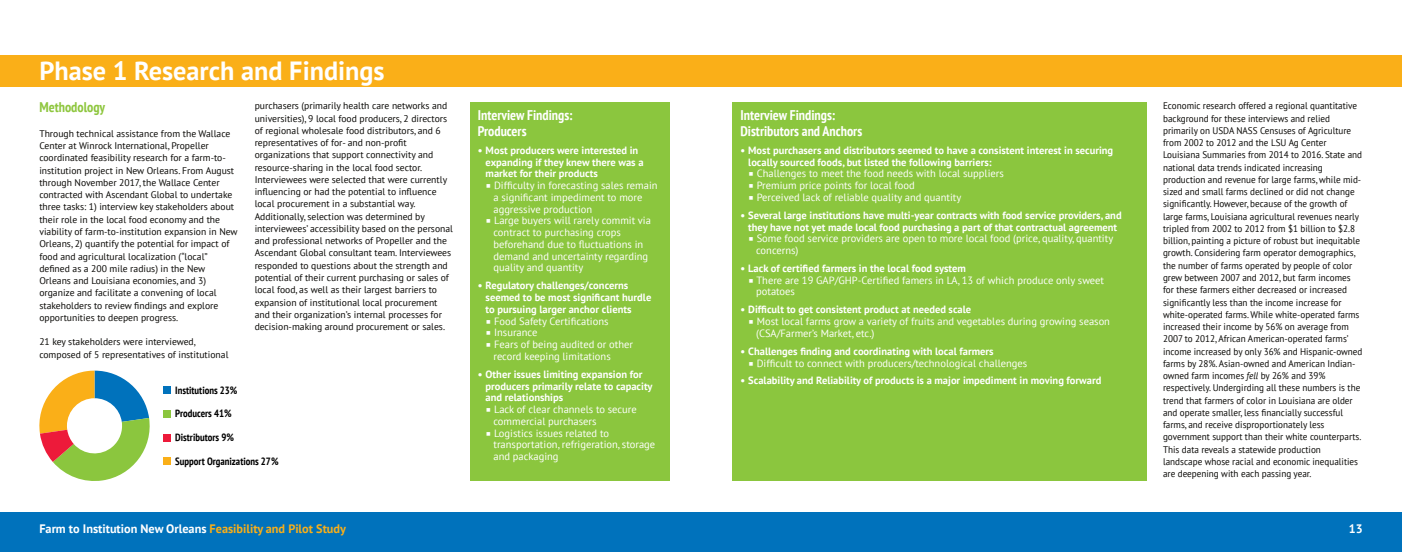
<style>
.page{position:relative;width:1402px;height:552px;background:#fff}
.page>*{position:absolute;margin:0;border:0;box-sizing:border-box;transform-origin:0 0}
.t1{font:700 26.25px "PT Sans";color:#fff}
.t2{font:700 condensed 14px/15.7px "PT Sans";color:#fff}
.t3{font:700 condensed 14px "PT Sans";color:#8ec63e}
.t4{font:700 12.25px "PT Sans";color:#fff}
.t5{font:10.5px/11.7px "PT Sans";color:#fff}
.t6{font:700 10.5px/11.7px "PT Sans";color:#fff}
.t7{font:700 condensed 10.5px "PT Sans";color:#000}
.t8{font:9.62px/12.2px "PT Sans";color:#080704}
.t9{font:9.62px/12.2px "PT Sans";color:#080704;scale:.95 1}
.s1{font-style:italic}
.s2{font-family:"Lucida Grande"}
.s3{color:#faaf18}
</style>
<div class="page">
<div style="left:0;top:512px;width:1402px;height:39px;background:#0072bc"></div>
<div style="left:0;top:55px;width:1402px;height:32px;background:#faaf18"></div>
<div style="left:470px;top:102px;width:199px;height:378px;background:#8bc63e"></div>
<div style="left:732px;top:102px;width:415px;height:378px;background:#8bc63e"></div>
<svg style="left:39px;top:370px;width:111px;height:110px"></svg>
<div style="left:163px;top:386px;width:8px;height:8px;background:#0072bc"></div>
<div style="left:163px;top:410px;width:8px;height:7px;background:#8bc63e"></div>
<div style="left:163px;top:433px;width:8px;height:8px;background:#ed1a3a"></div>
<div style="left:163px;top:457px;width:8px;height:8px;background:#faaf18"></div>
<h1 class="t1" style="left:39px;top:60px;width:347px">Phase 1 Research and Findings</h1>
<p class="t8" style="left:255px;top:101px;width:200px">purchasers (primarily health care networks and universities), 9 local food producers, 2 directors of regional wholesale food distributors, and 6 representatives of for- and non-profit organizations that support connectivity and resource-sharing in the local food sector.<br>Interviewees were selected that were currently influencing or had the potential to influence local procurement in a substantial way.<br>Additionally, selection was determined by interviewees’ accessibility based on the personal and professional networks of Propeller and the Ascendant Global consultant team. Interviewees responded to questions about the strength and potential of their current purchasing or sales of local food, as well as their largest barriers to expansion of institutional local procurement and their organization’s internal processes for decision-making around procurement or sales.</p>
<p class="t9" style="left:1163px;top:101px;width:211px">Economic research offered a regional quantitative background for these interviews and relied primarily on USDA NASS Censuses of Agriculture from 2002 to 2012 and the LSU Ag Center Louisiana Summaries from 2014 to 2016. State and national data trends indicated increasing production and revenue for large farms, while mid&shy;sized and small farms declined or did not change significantly. However, because of the growth of large farms, Louisiana agricultural revenues nearly tripled from 2002 to 2012 from $1 billion to $2.8 billion, painting a picture of robust but inequitable growth. Considering farm operator demographics, the number of farms operated by people of color grew between 2007 and 2012, but farm incomes for these farmers either decreased or increased significantly less than the income increase for white-operated farms. While white-operated farms increased their income by 56% on average from 2007 to 2012, African American-operated farms’ income increased by only 36% and Hispanic-owned farms by 28%. Asian-owned and American Indian&shy;owned farm incomes <span class="s1">fell</span> by 26% and 39% respectively. Undergirding all these numbers is the trend that farmers of color in Louisiana are older and operate smaller, less financially successful farms, and receive disproportionately less government support than their white counterparts.<br>This data reveals a statewide production landscape whose racial and economic inequalities are deepening with each passing year.</p>
<h2 class="t3" style="left:39px;top:102px;width:67px">Methodology</h2>
<p class="t8" style="left:39px;top:128px;width:200px">Through technical assistance from the Wallace Center at Winrock International, Propeller coordinated feasibility research for a farm-to&shy;institution project in New Orleans. From August through November 2017, the Wallace Center contracted with Ascendant Global to undertake three tasks: 1) interview key stakeholders about their role in the local food economy and the viability of farm-to-institution expansion in New Orleans, 2) quantify the potential for impact of food and agricultural localization (“local” defined as a 200 mile radius) in the New Orleans and Louisiana economies, and 3) organize and facilitate a convening of local stakeholders to review findings and explore opportunities to deepen progress.</p>
<p class="t8" style="left:39px;top:336px;width:191px">21 key stakeholders were interviewed, composed of 5 representatives of institutional</p>
<h2 class="t2" style="left:478px;top:109px;width:97px">Interview Findings:<br>Producers</h2>
<p class="t6" style="left:486px;top:145px;width:159px;text-indent:-8px">• Most producers were interested in expanding if they knew there was a market for their products</p>
<p class="t5" style="left:493px;top:180px;width:166px;text-indent:-8px"><span class="s2">■</span> Difficulty in forecasting sales remain a significant impediment to more aggressive production</p>
<p class="t5" style="left:493px;top:216px;width:159px;text-indent:-8px"><span class="s2">■</span> Large buyers will rarely commit via contract to purchasing crops beforehand due to fluctuations in demand and uncertainty regarding quality and quantity</p>
<p class="t6" style="left:486px;top:280px;width:167px;text-indent:-8px">• Regulatory challenges/concerns seemed to be most significant hurdle to pursuing larger anchor clients</p>
<p class="t5" style="left:486px;top:316px;width:124px"><span class="s2">■</span> Food Safety Certifications</p>
<p class="t5" style="left:486px;top:327px;width:53px"><span class="s2">■</span> Insurance</p>
<p class="t5" style="left:493px;top:339px;width:141px;text-indent:-8px"><span class="s2">■</span> Fears of being audited or other record keeping limitations</p>
<p class="t6" style="left:486px;top:369px;width:168px;text-indent:-8px">• Other issues limiting expansion for producers primarily relate to capacity and relationships</p>
<p class="t5" style="left:493px;top:404px;width:145px;text-indent:-8px"><span class="s2">■</span> Lack of clear channels to secure commercial purchasers</p>
<p class="t5" style="left:493px;top:428px;width:163px;text-indent:-8px"><span class="s2">■</span> Logistics issues related to transportation, refrigeration, storage and packaging</p>
<h2 class="t2" style="left:740px;top:109px;width:123px">Interview Findings:<br>Distributors and Anchors</h2>
<p class="t6" style="left:748px;top:145px;width:366px;text-indent:-8px">• Most purchasers and distributors seemed to have a consistent interest in securing locally sourced foods, but listed the following barriers:</p>
<p class="t5" style="left:748px;top:169px;width:257px"><span class="s2">■</span> Challenges to meet the food needs with local suppliers</p>
<p class="t5" style="left:748px;top:180px;width:168px"><span class="s2">■</span> Premium price points for local food</p>
<p class="t5" style="left:748px;top:192px;width:215px"><span class="s2">■</span> Perceived lack of reliable quality and quantity</p>
<p class="t6" style="left:740px;top:210px;width:383px;text-align:center">• Several large institutions have multi-year contracts with food service providers, and they have not yet made local food purchasing a part of that contractual agreement</p>
<p class="t5" style="left:756px;top:233px;width:359px;text-indent:-8px"><span class="s2">■</span> Some food service providers are open to more local food (price, quality, quantity concerns)</p>
<p class="t6" style="left:740px;top:263px;width:227px">• Lack of certified farmers in the local food system</p>
<p class="t5" style="left:756px;top:275px;width:349px;text-indent:-8px"><span class="s2">■</span> There are 19 GAP/GHP-Certified famers in LA, 13 of which produce only sweet potatoes</p>
<p class="t6" style="left:740px;top:304px;width:232px">• Difficult to get consistent product at needed scale</p>
<p class="t5" style="left:756px;top:316px;width:355px;text-indent:-8px"><span class="s2">■</span> Most local farms grow a variety of fruits and vegetables during growing season (CSA/Farmer’s Market, etc.)</p>
<p class="t6" style="left:740px;top:346px;width:255px">• Challenges finding and coordinating with local farmers</p>
<p class="t5" style="left:748px;top:358px;width:280px"><span class="s2">■</span> Difficult to connect with producers/technological challenges</p>
<p class="t6" style="left:740px;top:375px;width:362px">• Scalability and Reliability of products is a major impediment in moving forward</p>
<p class="t7" style="left:175px;top:385px;width:64px">Institutions 23%</p>
<p class="t7" style="left:175px;top:409px;width:58px">Producers 41%</p>
<p class="t7" style="left:175px;top:433px;width:60px">Distributors 9%</p>
<p class="t7" style="left:175px;top:456px;width:105px">Support Organizations 27%</p>
<p class="t4" style="left:39px;top:523px;width:308px">Farm to Institution New Orleans <span class="s3">Feasibility and Pilot Study</span></p>
<p class="t4" style="left:1348px;top:523px;width:15px">13</p>
</div>
